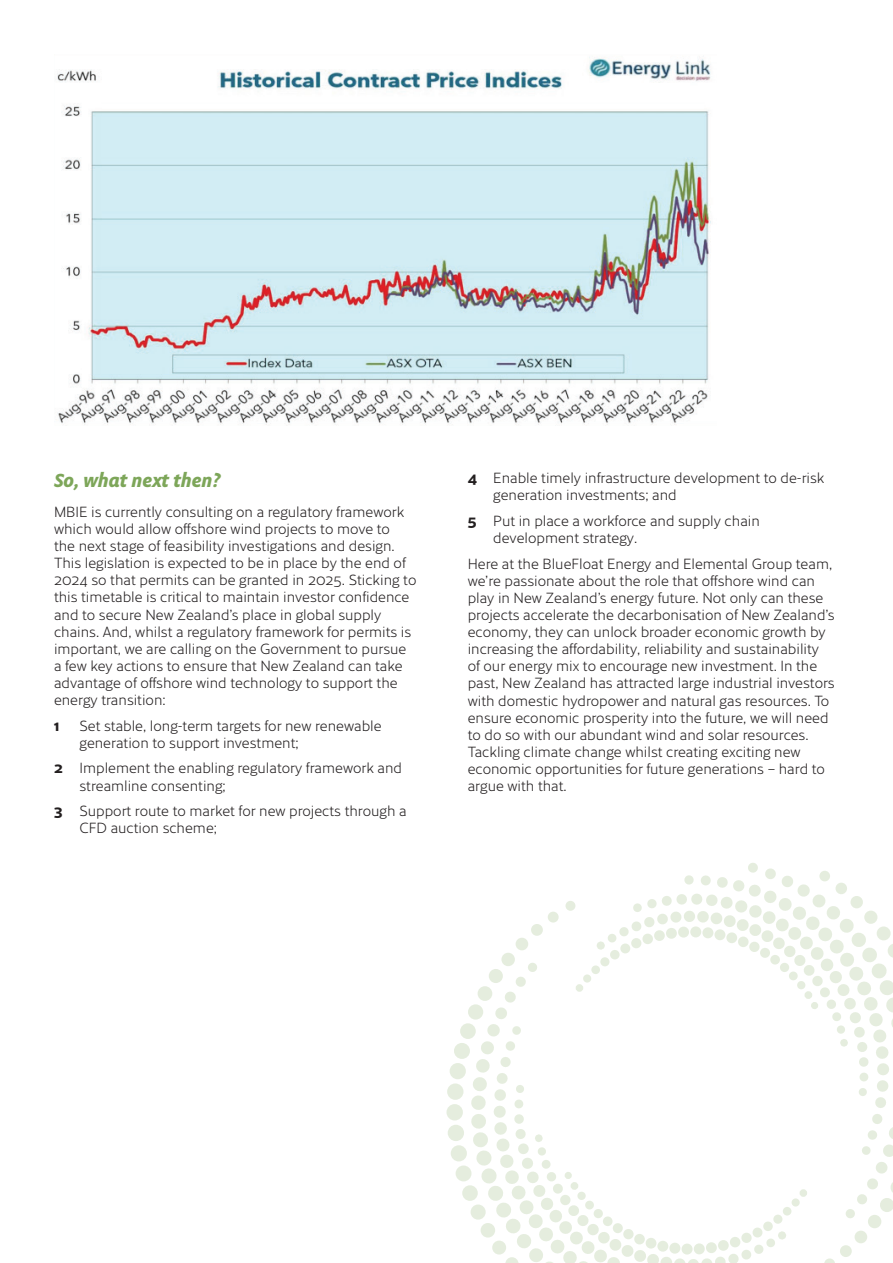
<style>
.page{position:relative;width:893px;height:1263px;background:#fff}
.page>*{position:absolute;margin:0;border:0;box-sizing:border-box;transform-origin:0 0}
.t1{font:italic 700 19.5px "Obliqua Sans";color:#7da659}
.t2{font:300 14.25px/17.1px "Cresta";color:#231f20}
.t3{font:700 14.25px "Cresta";color:#231f20}
.s1{font-weight:700}
</style>
<div class="page">
<div style="left:464px;top:1187px;width:12px;height:12px;background:#e5edde;border-radius:50%"></div>
<div style="left:462px;top:1185px;width:16px;height:16px;border:3px solid #7da659;border-radius:50%"></div>
<div style="left:457px;top:1167px;width:13px;height:13px;background:#e5edde;border-radius:50%"></div>
<div style="left:456px;top:1165px;width:16px;height:16px;border:3px solid #7da659;border-radius:50%"></div>
<div style="left:452px;top:1147px;width:13px;height:13px;background:#e5edde;border-radius:50%"></div>
<div style="left:451px;top:1145px;width:16px;height:16px;border:3px solid #7da659;border-radius:50%"></div>
<div style="left:449px;top:1126px;width:13px;height:13px;background:#e5edde;border-radius:50%"></div>
<div style="left:448px;top:1125px;width:16px;height:16px;border:3px solid #7da659;border-radius:50%"></div>
<div style="left:448px;top:1106px;width:13px;height:13px;background:#e5edde;border-radius:50%"></div>
<div style="left:446px;top:1104px;width:17px;height:16px;border:3px solid #7da659;border-radius:50%"></div>
<div style="left:449px;top:1085px;width:13px;height:13px;background:#e5edde;border-radius:50%"></div>
<div style="left:447px;top:1083px;width:16px;height:17px;border:3px solid #7da659;border-radius:50%"></div>
<div style="left:451px;top:1064px;width:13px;height:14px;background:#e5edde;border-radius:50%"></div>
<div style="left:450px;top:1063px;width:16px;height:16px;border:3px solid #7da659;border-radius:50%"></div>
<div style="left:455px;top:1044px;width:13px;height:13px;background:#e5edde;border-radius:50%"></div>
<div style="left:454px;top:1043px;width:16px;height:16px;border:3px solid #7da659;border-radius:50%"></div>
<div style="left:462px;top:1025px;width:12px;height:12px;background:#e5edde;border-radius:50%"></div>
<div style="left:460px;top:1023px;width:16px;height:16px;border:3px solid #7da659;border-radius:50%"></div>
<svg style="left:468px;top:863px;width:425px;height:400px"></svg>
<div style="left:565px;top:1172px;width:7px;height:7px;border:3px solid #7da659;border-radius:50%"></div>
<img style="left:57px;top:57px;width:654px;height:368px">
<h1 class="t1" style="left:54px;top:469px;width:168px">So, what next then?</h1>
<p class="t2" style="left:54px;top:502px;width:364px">MBIE is currently consulting on a regulatory framework which would allow offshore wind projects to move to<br>the next stage of feasibility investigations and design.<br>This legislation is expected to be in place by the end of 2024 so that permits can be granted in 2025. Sticking to this timetable is critical to maintain investor confidence and to secure New Zealand’s place in global supply chains. And, whilst a regulatory framework for permits is important, we are calling on the Government to pursue a few key actions to ensure that New Zealand can take advantage of offshore wind technology to support the energy transition:</p>
<p class="t3" style="left:54px;top:714px;width:7px">1</p>
<p class="t2" style="left:80px;top:716px;width:304px">Set stable, long-term targets for new renewable generation to support investment;</p>
<p class="t2" style="left:80px;top:759px;width:324px;text-indent:-26px"><span class="s1">2</span> Implement the enabling regulatory framework and streamline consenting;</p>
<p class="t2" style="left:80px;top:801px;width:329px;text-indent:-26px"><span class="s1">3</span> Support route to market for new projects through a<br>CFD auction scheme;</p>
<p class="t2" style="left:493px;top:469px;width:333px;text-indent:-26px"><span class="s1">4</span> Enable timely infrastructure development to de-risk generation investments; and</p>
<p class="t2" style="left:493px;top:511px;width:268px;text-indent:-26px"><span class="s1">5</span> Put in place a workforce and supply chain development strategy.</p>
<p class="t2" style="left:468px;top:554px;width:368px">Here at the BlueFloat Energy and Elemental Group team, we’re passionate about the role that offshore wind can play in New Zealand’s energy future. Not only can these projects accelerate the decarbonisation of New Zealand’s economy, they can unlock broader economic growth by increasing the affordability, reliability and sustainability of our energy mix to encourage new investment. In the past, New Zealand has attracted large industrial investors with domestic hydropower and natural gas resources. To ensure economic prosperity into the future, we will need to do so with our abundant wind and solar resources.<br>Tackling climate change whilst creating exciting new economic opportunities for future generations – hard to argue with that.</p>
</div>
